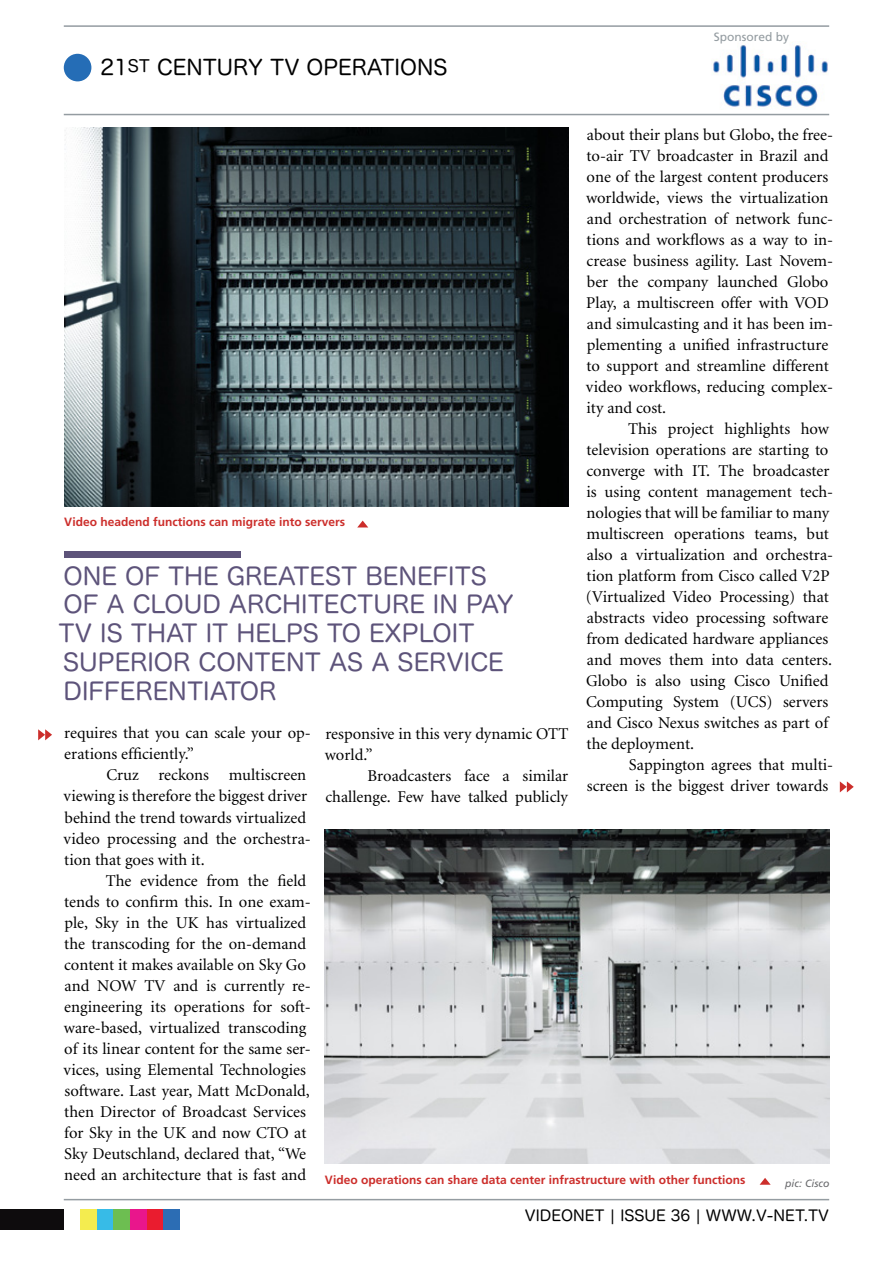
<style>
.page{position:relative;width:893px;height:1263px;background:#fff}
.page>*{position:absolute;margin:0;border:0;box-sizing:border-box;transform-origin:0 0}
.t1{font:24px/28.8px "Hira Maru Pro W4";color:#5d537a}
.t2{font:21px "Hira Maru Pro W4";color:#000}
.t3{font:16.5px/21px "Minion";color:#000}
.t4{font:15px "Hira Maru Pro W4";color:#000}
.t5{font:700 12px "Frutiger";color:#cc2e2b}
.t6{font:12px "Frutiger";color:#949ca1}
.t7{font:italic 10.5px "Frutiger";color:#696a6d}
</style>
<div class="page">
<hr style="left:64px;top:114px;width:765px;height:1px;background:#949ca1">
<hr style="left:64px;top:25px;width:765px;height:2px;background:#949ca1">
<hr style="left:64px;top:1199px;width:765px;height:1px;background:#949ca1">
<div style="left:0;top:1209px;width:64px;height:20px;background:#0e0c0d"></div>
<div style="left:80px;top:1209px;width:17px;height:20px;background:#f4ec4f"></div>
<div style="left:97px;top:1209px;width:17px;height:20px;background:#37bbe7"></div>
<div style="left:114px;top:1209px;width:16px;height:20px;background:#6dbe51"></div>
<div style="left:130px;top:1209px;width:17px;height:20px;background:#e9168c"></div>
<div style="left:147px;top:1209px;width:16px;height:20px;background:#ea1c2f"></div>
<div style="left:163px;top:1209px;width:17px;height:20px;background:#2c6db4"></div>
<div style="left:64px;top:54px;width:27px;height:27px;background:#256db6;border-radius:50%"></div>
<img style="left:713px;top:45px;width:115px;height:63px">
<div style="left:64px;top:551px;width:177px;height:6px;background:#5d537a"></div>
<img style="left:64px;top:128px;width:504px;height:378px">
<img style="left:325px;top:830px;width:504px;height:333px">
<svg style="left:357px;top:521px;width:11px;height:6px"></svg>
<svg style="left:760px;top:1178px;width:11px;height:7px"></svg>
<svg style="left:840px;top:781px;width:14px;height:11px"></svg>
<svg style="left:38px;top:729px;width:14px;height:11px"></svg>
<p class="t2" style="left:100px;top:49px;width:349px">21<sup>ST</sup> CENTURY TV OPERATIONS</p>
<p class="t6" style="left:714px;top:30px;width:77px">Sponsored by</p>
<p class="t3" style="left:586px;top:125px;width:249px">about their plans but Globo, the free&shy;to-air TV broadcaster in Brazil and one of the largest content producers worldwide, views the virtualization and orchestration of network func&shy;tions and workflows as a way to in&shy;crease business agility. Last Novem&shy;ber the company launched Globo Play, a multiscreen offer with VOD and simulcasting and it has been im&shy;plementing a unified infrastructure to support and streamline different video workflows, reducing complex&shy;ity and cost.</p>
<p class="t3" style="left:586px;top:419px;width:249px;text-indent:42px">This project highlights how television operations are starting to converge with IT. The broadcaster is using content management tech&shy;nologies that will be familiar to many multiscreen operations teams, but also a virtualization and orchestra&shy;tion platform from Cisco called V2P (Virtualized Video Processing) that abstracts video processing software from dedicated hardware appliances and moves them into data centers.<br>Globo is also using Cisco Unified Computing System (UCS) servers and Cisco Nexus switches as part of the deployment.</p>
<p class="t3" style="left:587px;top:755px;width:248px;text-indent:42px">Sappington agrees that multi&shy;screen is the biggest driver towards</p>
<p class="t5" style="left:64px;top:515px;width:282px">Video headend functions can migrate into servers</p>
<h1 class="t1" style="left:64px;top:560px;width:199px">ONE OF THE GREATEST</h1>
<h1 class="t1" style="left:365px;top:560px;width:35px">BENE</h1>
<h1 class="t1" style="left:433px;top:560px;width:29px">FITS</h1>
<h1 class="t1" style="left:64px;top:588px;width:120px">OF A CLOUD</h1>
<h1 class="t1" style="left:229px;top:588px;width:19px">ARC</h1>
<h1 class="t1" style="left:282px;top:588px;width:36px">HITECTURE</h1>
<h1 class="t1" style="left:59px;top:588px;width:439px;text-indent:374px">IN PAY<br>TV IS THAT IT HELPS TO EXPLOIT<br>SUPERIOR</h1>
<h1 class="t1" style="left:199px;top:646px;width:19px">CONTENT</h1>
<h1 class="t1" style="left:329px;top:646px;width:85px">AS ASERVICE</h1>
<h1 class="t1" style="left:64px;top:675px;width:73px">DI FFERENTIATOR</h1>
<p class="t3" style="left:64px;top:723px;width:248px">requires that you can scale your op&shy;erations efficiently.”</p>
<p class="t3" style="left:64px;top:765px;width:249px;text-indent:43px">Cruz reckons multiscreen viewing is therefore the biggest driver behind the trend towards virtualized video processing and the orchestra&shy;tion that goes with it.</p>
<p class="t3" style="left:64px;top:870px;width:249px;text-indent:42px">The evidence from the field tends to confirm this. In one exam&shy;ple, Sky in the UK has virtualized the transcoding for the on-demand content it makes available on Sky Go and NOW TV and is currently re&shy;engineering its operations for soft&shy;ware-based, virtualized transcoding of its linear content for the same ser&shy;vices, using Elemental Technologies software. Last year, Matt McDonald, then Director of Broadcast Services for Sky in the UK and now CTO at Sky Deutschland, declared that, “We need an architecture that is fast and</p>
<p class="t3" style="left:325px;top:723px;width:245px">responsive in this very dynamic OTT world.”</p>
<p class="t3" style="left:325px;top:765px;width:244px;text-align:right">Broadcasters face a similar challenge. Few have talked publicly</p>
<p class="t5" style="left:325px;top:1173px;width:422px">Video operations can share data center infrastructure with other functions</p>
<p class="t7" style="left:785px;top:1177px;width:46px">pic: Cisco</p>
<p class="t4" style="left:525px;top:1202px;width:306px">VIDEONET | ISSUE 36 | WWW.V-NET.TV</p>
</div>
